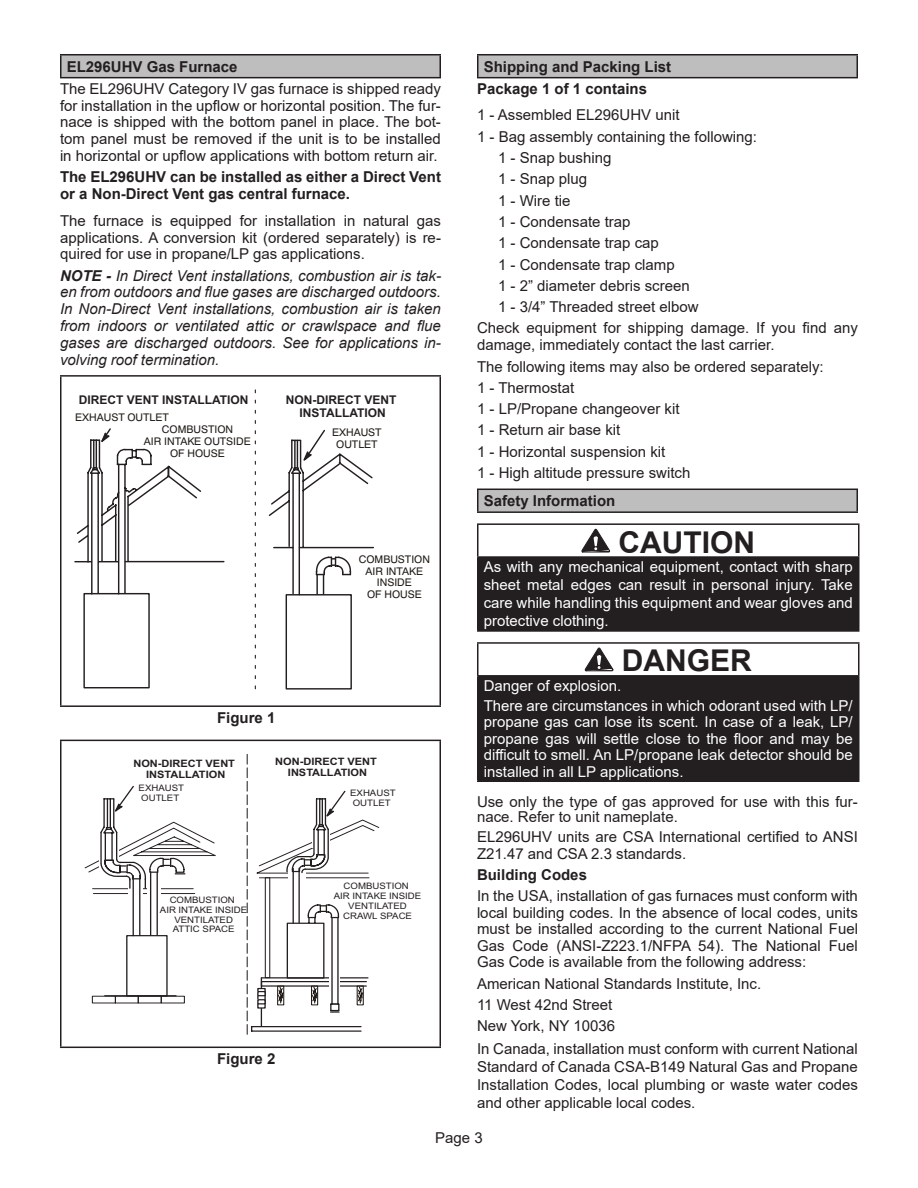
<style>
.page{position:relative;width:918px;height:1188px;background:#fff}
.page>*{position:absolute;margin:0;border:0;box-sizing:border-box;transform-origin:0 0}
.t1{font:700 30px "Arial";color:#231f20}
.t2{font:15px/16.8px "Arial";color:#231f20;text-align:justify}
.t3{font:15px/18px "Arial";color:#fff;text-align:justify}
.t4{font:italic 15px/16.8px "Arial";color:#231f20;text-align:justify}
.t5{font:700 15px/16.8px "Arial";color:#231f20}
.t6{font:700 12px/13.2px "Arial";color:#231f20;text-align:center}
.t7{font:10.5px/11.7px "Helvetica";color:#1d1814;text-align:center}
.t8{font:700 10.2px/11.2px "Arial";color:#231f20;text-align:center;scale:1.08 1}
.t9{font:8.85px/9.9px "Arial";color:#231f20;text-align:center;scale:1.08 1}
.s1{font-weight:700}
</style>
<div class="page">
<div style="left:61px;top:55px;width:379px;height:23px;background:#bfbebe"></div>
<hr style="left:60px;top:54px;width:381px;height:2px;background:#231f20">
<hr style="left:60px;top:56px;width:2px;height:21px;background:#231f20">
<svg style="left:440px;top:56px;width:1px;height:21px"></svg>
<hr style="left:60px;top:77px;width:381px;height:1px;background:#231f20">
<hr style="left:60px;top:375px;width:381px;height:2px;background:#231f20">
<hr style="left:60px;top:377px;width:2px;height:328px;background:#231f20">
<hr style="left:440px;top:377px;width:1px;height:328px;background:#231f20">
<hr style="left:60px;top:705px;width:381px;height:2px;background:#231f20">
<svg style="left:74px;top:429px;width:279px;height:261px"></svg>
<hr style="left:60px;top:740px;width:381px;height:1px;background:#231f20">
<hr style="left:60px;top:741px;width:2px;height:306px;background:#231f20">
<hr style="left:440px;top:741px;width:1px;height:306px;background:#231f20">
<hr style="left:60px;top:1047px;width:381px;height:1px;background:#231f20">
<svg style="left:247px;top:754px;width:133px;height:281px"></svg>
<svg style="left:85px;top:785px;width:131px;height:219px"></svg>
<div style="left:478px;top:55px;width:379px;height:23px;background:#bfbebe"></div>
<hr style="left:477px;top:54px;width:381px;height:2px;background:#231f20">
<svg style="left:477px;top:56px;width:1px;height:21px"></svg>
<hr style="left:856px;top:56px;width:2px;height:21px;background:#231f20">
<hr style="left:477px;top:77px;width:381px;height:1px;background:#231f20">
<div style="left:478px;top:489px;width:379px;height:23px;background:#bfbebe"></div>
<hr style="left:477px;top:489px;width:381px;height:1px;background:#231f20">
<svg style="left:477px;top:490px;width:1px;height:21px"></svg>
<hr style="left:856px;top:490px;width:2px;height:21px;background:#231f20">
<hr style="left:477px;top:511px;width:381px;height:2px;background:#231f20">
<div style="left:478px;top:557px;width:381px;height:74px;background:#231f20"></div>
<hr style="left:477px;top:523px;width:383px;height:2px;background:#231f20">
<hr style="left:477px;top:525px;width:1px;height:31px;background:#231f20">
<hr style="left:858px;top:525px;width:2px;height:31px;background:#231f20">
<hr style="left:477px;top:556px;width:383px;height:2px;background:#231f20">
<hr style="left:477px;top:558px;width:1px;height:72px;background:#231f20">
<hr style="left:858px;top:558px;width:2px;height:72px;background:#231f20">
<hr style="left:477px;top:630px;width:383px;height:2px;background:#231f20">
<svg style="left:581px;top:528px;width:29px;height:25px"></svg>
<div style="left:478px;top:676px;width:381px;height:105px;background:#231f20"></div>
<hr style="left:477px;top:642px;width:383px;height:2px;background:#231f20">
<hr style="left:477px;top:644px;width:1px;height:31px;background:#231f20">
<hr style="left:858px;top:644px;width:2px;height:31px;background:#231f20">
<hr style="left:477px;top:675px;width:383px;height:2px;background:#231f20">
<hr style="left:477px;top:677px;width:1px;height:103px;background:#231f20">
<hr style="left:858px;top:677px;width:2px;height:103px;background:#231f20">
<hr style="left:477px;top:780px;width:383px;height:2px;background:#231f20">
<svg style="left:584px;top:647px;width:30px;height:25px"></svg>
<p class="t5" style="left:67px;top:58px;width:172px">EL296UHV Gas Furnace</p>
<p class="t2" style="left:60px;top:80px;width:382px">The EL296UHV Category IV gas furnace is shipped ready for installation in the upflow or horizontal position. The fur&shy;nace is shipped with the bottom panel in place. The bot&shy;tom panel must be removed if the unit is to be installed in horizontal or upflow applications with bottom return air.</p>
<p class="t5" style="left:60px;top:169px;width:383px">The EL296UHV can be installed as either a Direct Vent or a Non-Direct Vent gas central furnace.</p>
<p class="t2" style="left:60px;top:212px;width:383px">The furnace is equipped for installation in natural gas applications. A conversion kit (ordered separately) is re&shy;quired for use in propane/LP gas applications.</p>
<p class="t4" style="left:60px;top:267px;width:383px"><span class="s1">NOTE -</span> In Direct Vent installations, combustion air is tak&shy;en from outdoors and flue gases are discharged outdoors.<br>In Non-Direct Vent installations, combustion air is taken from indoors or ventilated attic or crawlspace and flue gases are discharged outdoors. See for applications in&shy;volving roof termination.</p>
<p class="t6" style="left:79px;top:393px;width:171px">DIRECT VENT INSTALLATION</p>
<p class="t6" style="left:286px;top:393px;width:112px">NON-DIRECT VENT<br>INSTALLATION</p>
<p class="t7" style="left:332px;top:426px;width:51px">EXHAUST<br>OUTLET</p>
<p class="t7" style="left:75px;top:411px;width:95px">EXHAUST OUTLET</p>
<p class="t7" style="left:144px;top:423px;width:108px">COMBUSTION<br>AIR INTAKE OUTSIDE<br>OF HOUSE</p>
<p class="t7" style="left:359px;top:553px;width:73px">COMBUSTION<br>AIR INTAKE<br>INSIDE<br>OF HOUSE</p>
<p class="t5" style="left:217px;top:710px;width:60px">Figure 1</p>
<p class="t8" style="left:133px;top:758px;width:96px">NON-DIRECT VENT<br>INSTALLATION</p>
<p class="t8" style="left:275px;top:756px;width:96px">NON-DIRECT VENT<br>INSTALLATION</p>
<p class="t9" style="left:139px;top:783px;width:44px">EXHAUST<br>OUTLET</p>
<p class="t9" style="left:160px;top:895px;width:82px">COMBUSTION<br>AIR INTAKE INSIDE<br>VENTILATED<br>ATTIC SPACE</p>
<p class="t5" style="left:217px;top:1051px;width:60px">Figure 2</p>
<p class="t9" style="left:350px;top:788px;width:44px">EXHAUST<br>OUTLET</p>
<p class="t9" style="left:334px;top:881px;width:82px">COMBUSTION<br>AIR INTAKE INSIDE<br>VENTILATED<br>CRAWL SPACE</p>
<p class="t5" style="left:477px;top:56px;width:196px;line-height:22px;text-indent:7px">Shipping and Packing List<br>Package 1 of 1 contains</p>
<p class="t2" style="left:477px;top:107px;width:204px">1 - Assembled EL296UHV unit</p>
<p class="t2" style="left:477px;top:128px;width:282px">1 - Bag assembly containing the following:</p>
<p class="t2" style="left:498px;top:149px;width:115px">1 - Snap bushing</p>
<p class="t2" style="left:498px;top:171px;width:91px">1 - Snap plug</p>
<p class="t2" style="left:498px;top:192px;width:74px">1 - Wire tie</p>
<p class="t2" style="left:498px;top:213px;width:134px">1 - Condensate trap</p>
<p class="t2" style="left:498px;top:234px;width:162px">1 - Condensate trap cap</p>
<p class="t2" style="left:498px;top:256px;width:178px">1 - Condensate trap clamp</p>
<p class="t2" style="left:498px;top:277px;width:193px">1 - 2” diameter debris screen</p>
<p class="t2" style="left:498px;top:298px;width:202px">1 - 3/4” Threaded street elbow</p>
<p class="t2" style="left:477px;top:320px;width:382px">Check equipment for shipping damage. If you find any</p>
<p class="t2" style="left:477px;top:334px;width:348px;line-height:21.3px;text-align:left">damage, immediately contact the last carrier.<br>The following items may also be ordered separately:<br>1 - Thermostat<br>1 - LP/Propane changeover kit<br>1 - Return air base kit<br>1 - Horizontal suspension kit<br>1 - High altitude pressure switch</p>
<p class="t5" style="left:484px;top:493px;width:133px">Safety Information</p>
<h1 class="t1" style="left:618px;top:521px;width:138px">CAUTION</h1>
<p class="t3" style="left:484px;top:558px;width:370px">As with any mechanical equipment, contact with sharp sheet metal edges can result in personal injury. Take care while handling this equipment and wear gloves and protective clothing.</p>
<h1 class="t1" style="left:622px;top:640px;width:131px">DANGER</h1>
<p class="t3" style="left:484px;top:676px;width:370px;line-height:19.5px">Danger of explosion.<br>There are circumstances in which odorant used with LP/</p>
<p class="t3" style="left:484px;top:714px;width:371px;line-height:16.5px">propane gas can lose its scent. In case of a leak, LP/ propane gas will settle close to the floor and may be difficult to smell. An LP/propane leak detector should be installed in all LP applications.</p>
<p class="t2" style="left:477px;top:795px;width:382px;line-height:15px">Use only the type of gas approved for use with this fur&shy;nace. Refer to unit nameplate.</p>
<p class="t2" style="left:477px;top:828px;width:382px">EL296UHV units are CSA International certified to ANSI<br>Z21.47 and CSA 2.3 standards.</p>
<p class="t5" style="left:477px;top:867px;width:112px">Building Codes</p>
<p class="t2" style="left:477px;top:887px;width:383px">In the USA, installation of gas furnaces must conform with local building codes. In the absence of local codes, units must be installed according to the current National Fuel Gas Code (ANSI-Z223.1/NFPA 54). The National Fuel Gas Code is available from the following address:</p>
<p class="t2" style="left:477px;top:972px;width:382px;line-height:21.8px;text-align:left">American National Standards Institute, Inc.<br>11 West 42nd Street<br>New York, NY 10036<br>In Canada, installation must conform with current National</p>
<p class="t2" style="left:477px;top:1057px;width:382px;line-height:18px">Standard of Canada CSA-B149 Natural Gas and Propane Installation Codes, local plumbing or waste water codes and other applicable local codes.</p>
<p class="t2" style="left:435px;top:1129px;width:49px">Page 3</p>
</div>
